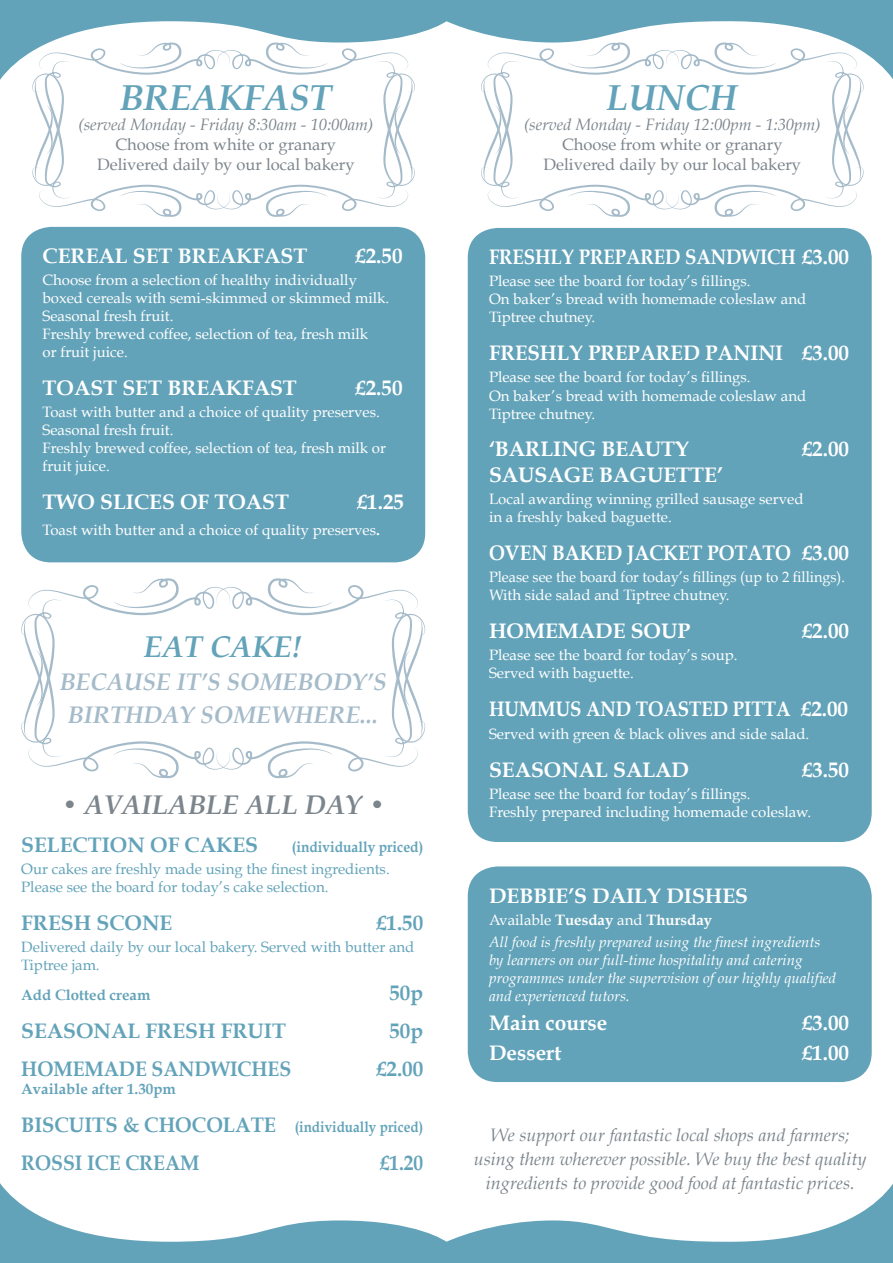
<style>
.page{position:relative;width:893px;height:1263px;background:#fff}
.page>*{position:absolute;margin:0;border:0;box-sizing:border-box;transform-origin:0 0}
.t1{font:italic 700 36px "Book Antiqua";color:#63a3b9}
.t2{font:italic 700 30px "Book Antiqua";color:#63a3b9}
.t3{font:italic 700 27px "Book Antiqua";color:#7c858c}
.t4{font:italic 700 24px "Book Antiqua";color:#a5bbc9}
.t5{font:700 21px "Book Antiqua";color:#fff}
.t6{font:700 21px "Book Antiqua";color:#63a3b9}
.t7{font:700 21px "Book Antiqua";color:#fff;scale:.88 1}
.t8{font:700 21px "Book Antiqua";color:#63a3b9;scale:.92 1}
.t9{font:700 21px "Book Antiqua";color:#fff;scale:.91 1}
.t10{font:italic 18px/24px "Book Antiqua";color:#7c858c;text-align:center}
.t11{font:16.5px "Book Antiqua";color:#7c858c}
.t12{font:italic 16.5px "Book Antiqua";color:#7c858c}
.t13{font:15px/18px "Book Antiqua";color:#fff}
.t14{font:italic 15px/18px "Book Antiqua";color:#fff}
.t15{font:15px/18px "Book Antiqua";color:#63a3b9}
.t16{font:15px/18px "Book Antiqua";color:#fff;scale:.96 1}
.t17{font:700 15px "Book Antiqua";color:#63a3b9;scale:.9 1}
.t18{font:700 15px "Book Antiqua";color:#63a3b9}
.t19{font:700 15px "Book Antiqua";color:#fff}
.t20{font:700 15px "Book Antiqua";color:#63a3b9;scale:.92 1}
.s1{font-weight:700}
.s2{font-size:21px}
.s3{font-weight:400}
</style>
<div class="page">
<svg style="left:0;top:0;width:893px;height:80px;fill:#63a3b9"></svg>
<svg style="left:0;top:1183px;width:893px;height:80px"></svg>
<div style="left:21px;top:227px;width:404px;height:335px;background:#63a3b9;border-radius:30px"></div>
<div style="left:468px;top:228px;width:404px;height:614px;background:#63a3b9;border-radius:30px"></div>
<div style="left:468px;top:866px;width:404px;height:216px;background:#63a3b9;border-radius:30px"></div>
<svg style="left:32px;top:43px;width:383px;height:174px"></svg>
<svg style="left:481px;top:43px;width:383px;height:174px"></svg>
<svg style="left:21px;top:578px;width:404px;height:200px"></svg>
<p class="t1" style="left:120px;top:77px;width:214px">BREAKFAST</p>
<p class="t12" style="left:78px;top:115px;width:297px">(served Monday - Friday 8:30am - 10:00am)</p>
<p class="t11" style="left:116px;top:134px;width:222px">Choose from white or granary</p>
<p class="t11" style="left:97px;top:154px;width:259px">Delivered daily by our local bakery</p>
<p class="t5" style="left:43px;top:244px;width:266px">CEREAL SET BREAKFAST</p>
<p class="t5" style="left:355px;top:244px;width:49px">£2.50</p>
<p class="t13" style="left:43px;top:271px;width:348px">Choose from a selection of healthy individually boxed cereals with semi-skimmed or skimmed milk.<br>Seasonal fresh fruit.<br>Freshly brewed coffee, selection of tea, fresh milk<br>or fruit juice.</p>
<p class="t5" style="left:43px;top:376px;width:256px">TOAST SET BREAKFAST</p>
<p class="t5" style="left:355px;top:376px;width:49px">£2.50</p>
<p class="t13" style="left:43px;top:403px;width:345px">Toast with butter and a choice of quality preserves.<br>Seasonal fresh fruit.<br>Freshly brewed coffee, selection of tea, fresh milk or fruit juice.</p>
<p class="t5" style="left:43px;top:490px;width:248px">TWO SLICES OF TOAST</p>
<p class="t5" style="left:357px;top:490px;width:49px">£1.25</p>
<p class="t13" style="left:43px;top:520px;width:339px">Toast with butter and a choice of quality preserves<span class="s1">.</span></p>
<p class="t2" style="left:144px;top:629px;width:160px">EAT CAKE!</p>
<p class="t4" style="left:60px;top:668px;width:329px">BECAUSE IT’S SOMEBODY’S</p>
<p class="t4" style="left:68px;top:701px;width:312px">BIRTHDAY SOMEWHERE...</p>
<p class="t3" style="left:61px;top:789px;width:325px">• AVAILABLE ALL DAY •</p>
<p class="t6" style="left:21px;top:832px;width:238px">SELECTION OF CAKES</p>
<p class="t20" style="left:292px;top:838px;width:144px">(individually priced)</p>
<p class="t15" style="left:21px;top:860px;width:370px">Our cakes are freshly made using the finest ingredients.<br>Please see the board for today’s cake selection.</p>
<p class="t6" style="left:21px;top:911px;width:153px">FRESH SCONE</p>
<p class="t6" style="left:376px;top:911px;width:49px">£1.50</p>
<p class="t15" style="left:21px;top:938px;width:395px">Delivered daily by our local bakery. Served with butter and<br>Tiptree jam.</p>
<p class="t18" style="left:21px;top:986px;width:131px">Add Clotted cream</p>
<p class="t6" style="left:389px;top:980px;width:35px">50p</p>
<p class="t6" style="left:21px;top:1018px;width:266px">SEASONAL FRESH FRUIT</p>
<p class="t6" style="left:389px;top:1018px;width:35px">50p</p>
<p class="t8" style="left:21px;top:1056px;width:295px">HOMEMADE SANDWICHES</p>
<p class="t6" style="left:376px;top:1056px;width:49px">£2.00</p>
<p class="t18" style="left:21px;top:1080px;width:156px">Available after 1.30pm</p>
<p class="t17" style="left:21px;top:1118px;width:448px"><span class="s2">BISCUITS &amp; CHOCOLATE</span> (individually priced)</p>
<p class="t8" style="left:21px;top:1150px;width:195px">ROSSI ICE CREAM</p>
<p class="t8" style="left:380px;top:1150px;width:49px">£1.20</p>
<p class="t1" style="left:607px;top:77px;width:132px">LUNCH</p>
<p class="t12" style="left:524px;top:115px;width:298px">(served Monday - Friday 12:00pm - 1:30pm)</p>
<p class="t11" style="left:562px;top:134px;width:222px">Choose from white or granary</p>
<p class="t11" style="left:543px;top:154px;width:259px">Delivered daily by our local bakery</p>
<p class="t7" style="left:489px;top:245px;width:411px">FRESHLY PREPARED SANDWICH £3.00</p>
<p class="t13" style="left:489px;top:272px;width:319px">Please see the board for today’s fillings.<br>On baker’s bread with homemade coleslaw and<br>Tiptree chutney.</p>
<p class="t5" style="left:489px;top:341px;width:362px">FRESHLY PREPARED PANINI £3.00</p>
<p class="t13" style="left:489px;top:368px;width:319px">Please see the board for today’s fillings.<br>On baker’s bread with homemade coleslaw and<br>Tiptree chutney.</p>
<p class="t5" style="left:489px;top:437px;width:202px">‘BARLING BEAUTY</p>
<p class="t5" style="left:802px;top:437px;width:49px">£2.00</p>
<p class="t5" style="left:489px;top:462px;width:235px">SAUSAGE BAGUETTE’</p>
<p class="t13" style="left:489px;top:490px;width:316px">Local awarding winning grilled sausage served in a freshly baked baguette.</p>
<p class="t9" style="left:489px;top:540px;width:397px">OVEN BAKED JACKET POTATO £3.00</p>
<p class="t16" style="left:489px;top:568px;width:372px">Please see the board for today’s fillings (up to 2 fillings).<br>With side salad and Tiptree chutney.</p>
<p class="t5" style="left:489px;top:619px;width:203px">HOMEMADE SOUP</p>
<p class="t5" style="left:802px;top:619px;width:49px">£2.00</p>
<p class="t13" style="left:489px;top:646px;width:250px">Please see the board for today’s soup.<br>Served with baguette.</p>
<p class="t7" style="left:489px;top:697px;width:410px">HUMMUS AND TOASTED PITTA £2.00</p>
<p class="t13" style="left:489px;top:724px;width:322px">Served with green &amp; black olives and side salad.</p>
<p class="t5" style="left:489px;top:757px;width:202px">SEASONAL SALAD</p>
<p class="t5" style="left:802px;top:757px;width:49px">£3.50</p>
<p class="t13" style="left:489px;top:785px;width:324px">Please see the board for today’s fillings.<br>Freshly prepared including homemade coleslaw.</p>
<p class="t5" style="left:489px;top:883px;width:260px">DEBBIE’S DAILY DISHES</p>
<p class="t19" style="left:489px;top:911px;width:225px"><span class="s3">Available</span> Tuesday <span class="s3">and</span> Thursday</p>
<p class="t14" style="left:489px;top:933px;width:348px">All food is freshly prepared using the finest ingredients by learners on our full-time hospitality and catering programmes under the supervision of our highly qualified and experienced tutors.</p>
<p class="t5" style="left:489px;top:1011px;width:120px">Main course</p>
<p class="t5" style="left:802px;top:1011px;width:49px">£3.00</p>
<p class="t5" style="left:489px;top:1040px;width:74px">Dessert</p>
<p class="t5" style="left:802px;top:1040px;width:49px">£1.00</p>
<p class="t10" style="left:474px;top:1123px;width:394px">We support our fantastic local shops and farmers; using them wherever possible. We buy the best quality ingredients to provide good food at fantastic prices.</p>
</div>
